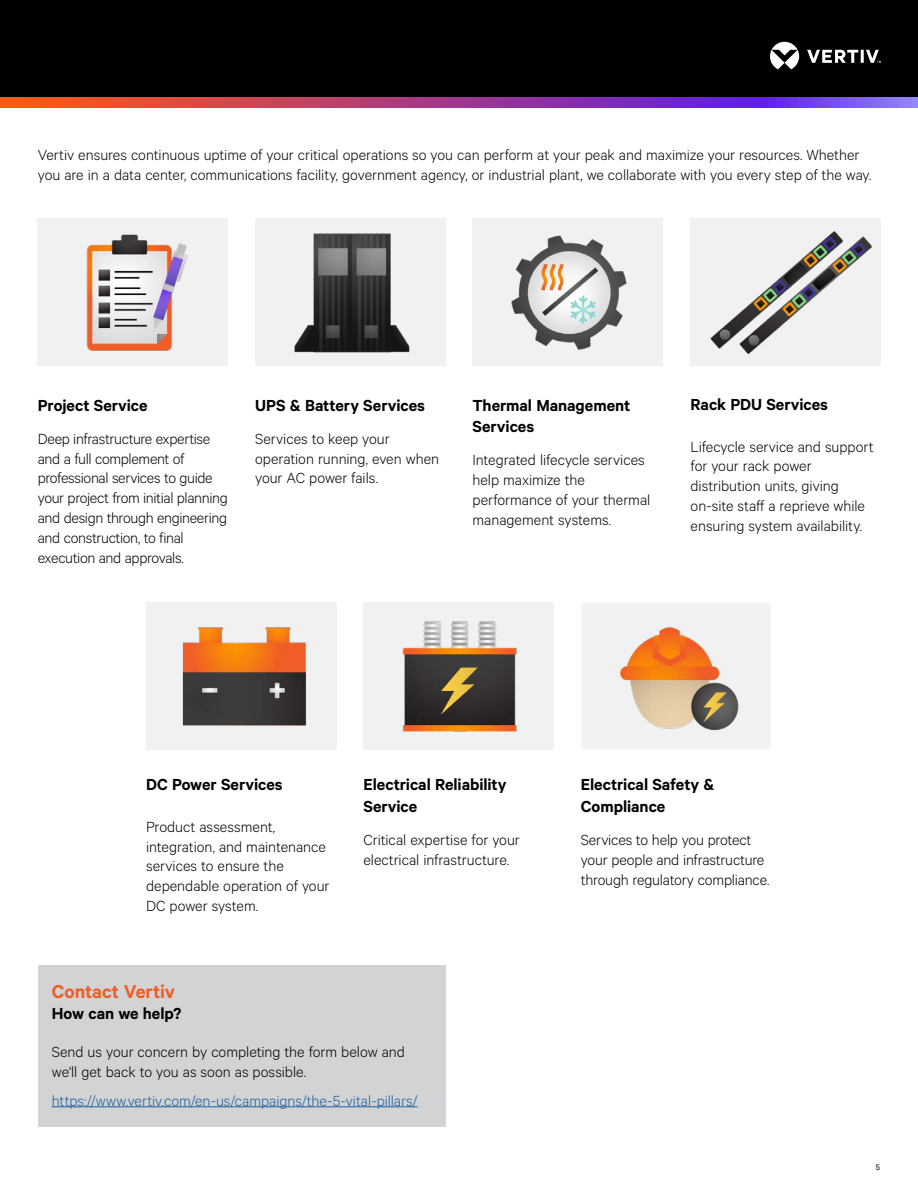
<style>
.page{position:relative;width:918px;height:1188px;background:#fff}
.page>*{position:absolute;margin:0;border:0;box-sizing:border-box;transform-origin:0 0}
.t1{font:600 21px "Calibre";color:#f15d24}
.t2{font:600 18px/21.6px "Calibre";color:#000}
.t3{font:300 16.5px/19.8px "Calibre";letter-spacing:-.005em;color:#000}
.t4{font:300 16.5px "Calibre";color:#215e9e}
.t5{font:9px "Calibre";color:#000}
</style>
<div class="page">
<div style="left:0;top:0;width:918px;height:107px;background:#000"></div>
<svg style="left:770px;top:42px;width:111px;height:27px"></svg>
<svg style="left:0;top:98px;width:918px;height:10px;background:#a73f8c"></svg>
<img style="left:38px;top:218px;width:190px;height:148px">
<img style="left:255px;top:218px;width:191px;height:148px">
<img style="left:472px;top:218px;width:191px;height:148px">
<img style="left:691px;top:218px;width:190px;height:148px">
<img style="left:146px;top:602px;width:190px;height:148px">
<img style="left:363px;top:602px;width:191px;height:148px">
<img style="left:583px;top:604px;width:186px;height:144px">
<div style="left:580px;top:601px;width:192px;height:150px;border:2px solid #fff"></div>
<div style="left:38px;top:965px;width:408px;height:162px;background:#d1d3d4"></div>
<hr style="left:52px;top:1107px;width:366px;height:1px;background:#215e9e">
<p class="t3" style="left:38px;top:144px;width:835px">Vertiv ensures continuous uptime of your critical operations so you can perform at your peak and maximize your resources. Whether you are in a data center, communications facility, government agency, or industrial plant, we collaborate with you every step of the way.</p>
<p class="t2" style="left:38px;top:394px;width:111px">Project Service</p>
<p class="t3" style="left:38px;top:428px;width:191px">Deep infrastructure expertise and a full complement of professional services to guide your project from initial planning and design through engineering and construction, to final execution and approvals.</p>
<p class="t2" style="left:255px;top:394px;width:171px">UPS &amp; Battery Services</p>
<p class="t3" style="left:255px;top:428px;width:185px">Services to keep your operation running, even when your AC power fails.</p>
<p class="t2" style="left:472px;top:394px;width:159px">Thermal Management<br>Services</p>
<p class="t3" style="left:472px;top:450px;width:179px">Integrated lifecycle services help maximize the performance of your thermal management systems.</p>
<p class="t2" style="left:691px;top:393px;width:139px">Rack PDU Services</p>
<p class="t3" style="left:691px;top:436px;width:185px">Lifecycle service and support for your rack power distribution units, giving on-site staff a reprieve while ensuring system availability.</p>
<p class="t2" style="left:146px;top:773px;width:138px">DC Power Services</p>
<p class="t3" style="left:146px;top:816px;width:185px">Product assessment, integration, and maintenance services to ensure the dependable operation of your<br>DC power system.</p>
<p class="t2" style="left:363px;top:773px;width:145px">Electrical Reliability<br>Service</p>
<p class="t3" style="left:363px;top:829px;width:158px">Critical expertise for your electrical infrastructure.</p>
<p class="t1" style="left:52px;top:979px;width:125px">Contact Vertiv</p>
<p class="t2" style="left:52px;top:1002px;width:131px">How can we help?</p>
<p class="t3" style="left:52px;top:1041px;width:355px">Send us your concern by completing the form below and we'll get back to you as soon as possible.</p>
<p class="t4" style="left:52px;top:1091px;width:367px">https://www.vertiv.com/en-us/campaigns/the-5-vital-pillars/</p>
<p class="t2" style="left:581px;top:773px;width:135px">Electrical Safety &amp;<br>Compliance</p>
<p class="t3" style="left:581px;top:829px;width:190px">Services to help you protect your people and infrastructure through regulatory compliance.</p>
<p class="t5" style="left:876px;top:1162px;width:6px">5</p>
</div>
